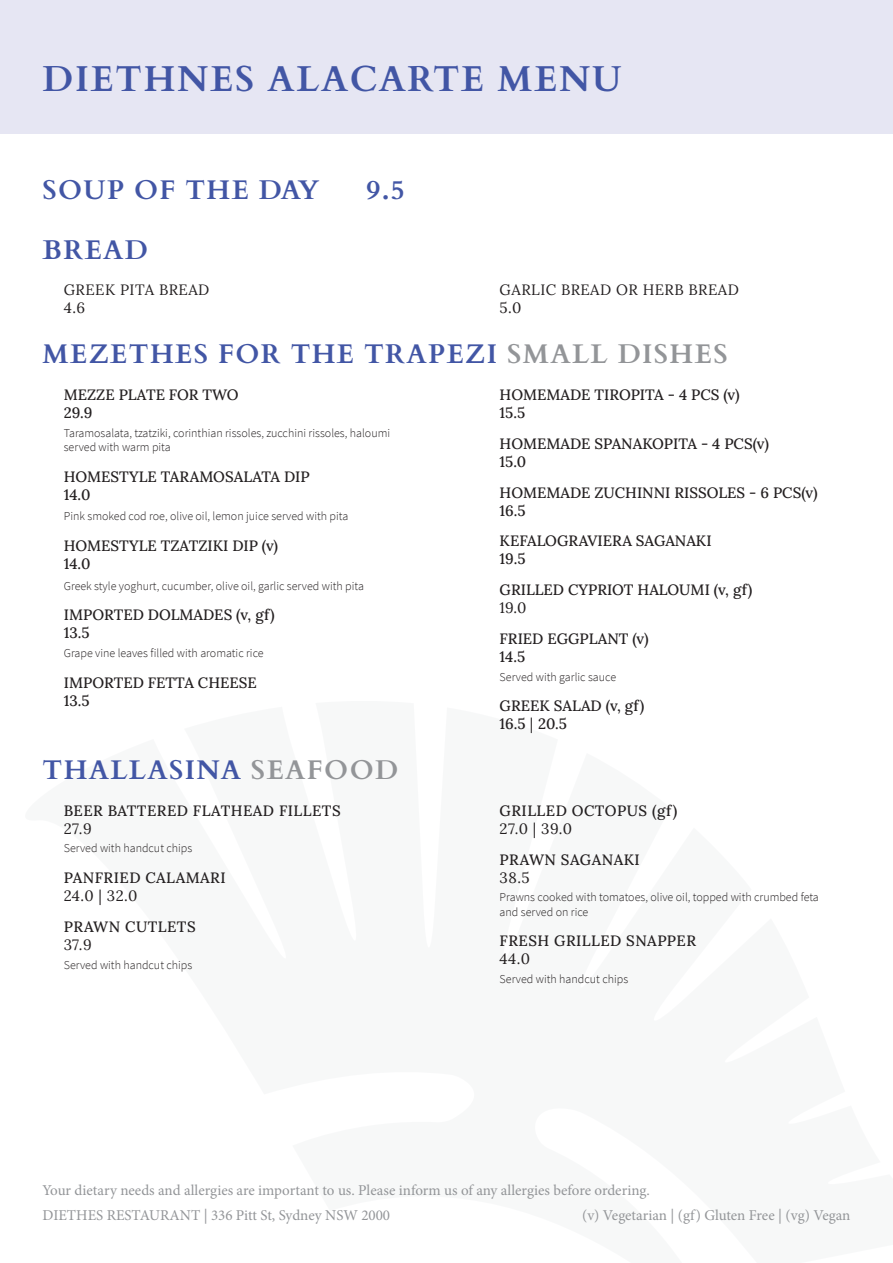
<style>
.page{position:relative;width:893px;height:1263px;background:#fff}
.page>*{position:absolute;margin:0;border:0;box-sizing:border-box;transform-origin:0 0}
.t1{font:700 36px "Cardo";letter-spacing:.05em;color:#4256a5}
.t2{font:700 27px "Cardo";letter-spacing:.05em;color:#4256a5}
.t3{font:15px/18px "Lora";color:#231f20}
.t4{font:15px/18px "Lora";letter-spacing:.03em;color:#231f20}
.t5{font:15px "Minion Pro";color:#939598}
.t6{font:300 12px/14.4px "Source Sans Pro";color:#231f20}
.s1{color:#939598}
</style>
<div class="page">
<div style="left:0;top:0;width:893px;height:133px;background:#e6e6f3"></div>
<p class="t1" style="left:43px;top:50px;width:580px">DIETHNES ALACARTE MENU</p>
<p class="t2" style="left:43px;top:168px;width:278px">SOUP OF THE DAY</p>
<p class="t2" style="left:367px;top:168px;width:40px">9.5</p>
<p class="t2" style="left:43px;top:228px;width:107px">BREAD</p>
<p class="t4" style="left:64px;top:280px;width:147px">GREEK PITA BREAD<br>4.6</p>
<p class="t4" style="left:500px;top:280px;width:241px">GARLIC BREAD OR HERB BREAD<br>5.0</p>
<p class="t2" style="left:43px;top:332px;width:687px">MEZETHES FOR THE TRAPEZI <span class="s1">SMALL DISHES</span></p>
<p class="t3" style="left:64px;top:385px;width:176px">MEZZE PLATE FOR TWO<br>29.9</p>
<p class="t6" style="left:64px;top:426px;width:328px">Taramosalata, tzatziki, corinthian rissoles, zucchini rissoles, haloumi served with warm pita</p>
<p class="t3" style="left:64px;top:467px;width:247px">HOMESTYLE TARAMOSALATA DIP<br>14.0</p>
<p class="t6" style="left:64px;top:509px;width:286px">Pink smoked cod roe, olive oil, lemon juice served with pita</p>
<p class="t3" style="left:64px;top:536px;width:216px">HOMESTYLE TZATZIKI DIP (v)<br>14.0</p>
<p class="t6" style="left:64px;top:578px;width:302px">Greek style yoghurt, cucumber, olive oil, garlic served with pita</p>
<p class="t3" style="left:64px;top:605px;width:212px">IMPORTED DOLMADES (v, gf)<br>13.5</p>
<p class="t6" style="left:64px;top:646px;width:201px">Grape vine leaves filled with aromatic rice</p>
<p class="t3" style="left:64px;top:672px;width:195px">IMPORTED FETTA CHEESE<br>13.5</p>
<p class="t3" style="left:500px;top:385px;width:241px">HOMEMADE TIROPITA - 4 PCS (v)<br>15.5</p>
<p class="t3" style="left:500px;top:434px;width:271px">HOMEMADE SPANAKOPITA - 4 PCS(v)<br>15.0</p>
<p class="t3" style="left:500px;top:482px;width:319px">HOMEMADE ZUCHINNI RISSOLES - 6 PCS(v)<br>16.5</p>
<p class="t3" style="left:500px;top:531px;width:213px">KEFALOGRAVIERA SAGANAKI<br>19.5</p>
<p class="t3" style="left:500px;top:580px;width:254px">GRILLED CYPRIOT HALOUMI (v, gf)<br>19.0</p>
<p class="t3" style="left:500px;top:629px;width:150px">FRIED EGGPLANT (v)<br>14.5</p>
<p class="t6" style="left:500px;top:669px;width:118px">Served with garlic sauce</p>
<p class="t3" style="left:500px;top:696px;width:146px">GREEK SALAD (v, gf)<br>16.5 | 20.5</p>
<p class="t2" style="left:43px;top:748px;width:357px">THALLASINA <span class="s1">SEAFOOD</span></p>
<p class="t4" style="left:64px;top:800px;width:278px">BEER BATTERED FLATHEAD FILLETS<br>27.9</p>
<p class="t6" style="left:64px;top:841px;width:130px">Served with handcut chips</p>
<p class="t4" style="left:64px;top:868px;width:163px">PANFRIED CALAMARI<br>24.0 | 32.0</p>
<p class="t4" style="left:64px;top:916px;width:133px">PRAWN CUTLETS<br>37.9</p>
<p class="t6" style="left:64px;top:957px;width:130px">Served with handcut chips</p>
<p class="t4" style="left:500px;top:800px;width:179px">GRILLED OCTOPUS (gf)<br>27.0 | 39.0</p>
<p class="t4" style="left:500px;top:849px;width:142px">PRAWN SAGANAKI<br>38.5</p>
<p class="t6" style="left:500px;top:890px;width:321px">Prawns cooked with tomatoes, olive oil, topped with crumbed feta and served on rice</p>
<p class="t4" style="left:500px;top:931px;width:198px">FRESH GRILLED SNAPPER<br>44.0</p>
<p class="t6" style="left:500px;top:972px;width:130px">Served with handcut chips</p>
<p class="t5" style="left:43px;top:1180px;width:609px">Your dietary needs and allergies are important to us. Please inform us of any allergies before ordering.</p>
<p class="t5" style="left:43px;top:1205px;width:349px">DIETHES RESTAURANT | 336 Pitt St, Sydney NSW 2000</p>
<p class="t5" style="left:582px;top:1205px;width:270px">(v) Vegetarian | (gf) Gluten Free | (vg) Vegan</p>
</div>
